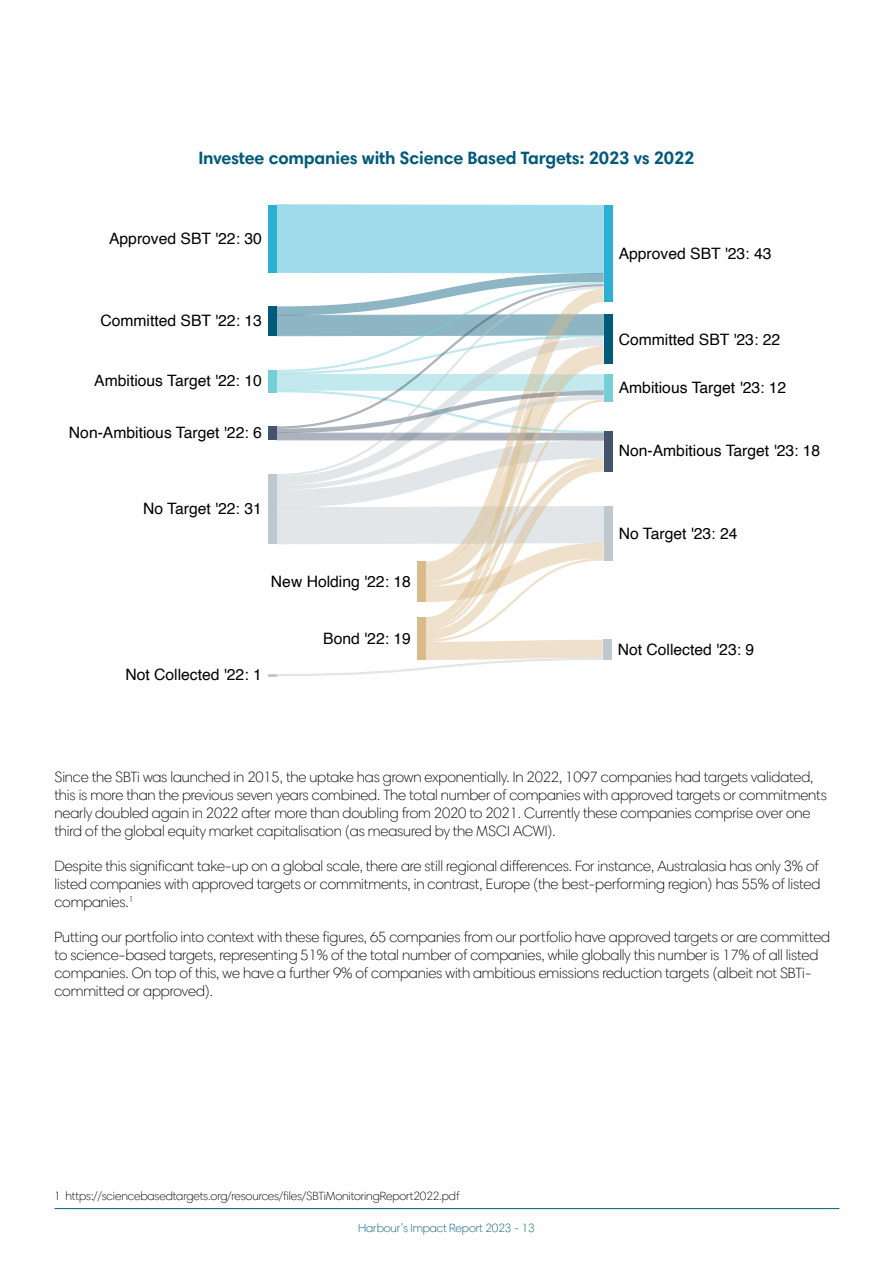
<style>
.page{position:relative;width:893px;height:1263px;background:#fff}
.page>*{position:absolute;margin:0;border:0;box-sizing:border-box;transform-origin:0 0}
.t1{font:700 18px "Harmonia Sans Std";letter-spacing:-.01em;color:#005a7a}
.t2{font:15.75px "Helvetica";color:#000}
.t3{font:300 15px/18px "Harmonia Sans Std";letter-spacing:-.01em;color:#000}
.t4{font:300 12px "Harmonia Sans Std";letter-spacing:-.01em;color:#000}
.t5{font:300 12px "Harmonia Sans Std";letter-spacing:-.01em;color:#005a7a}
</style>
<div class="page">
<hr style="left:54px;top:1208px;width:785px;height:1px;background:#005a7a">
<svg style="left:268px;top:204px;width:345px;height:473px"></svg>
<div style="left:603px;top:640px;width:9px;height:20px;background:#bfc8cc"></div>
<div style="left:417px;top:617px;width:9px;height:43px;background:#d9bb8a"></div>
<div style="left:417px;top:561px;width:9px;height:41px;background:#d9bb8a"></div>
<div style="left:318px;top:627px;width:97px;height:23px;background:#fff;border-radius:4px"></div>
<div style="left:266px;top:570px;width:149px;height:23px;background:#fff;border-radius:4px"></div>
<p class="t1" style="left:198px;top:146px;width:497px">Investee companies with Science Based Targets: 2023 vs 2022</p>
<p class="t2" style="left:109px;top:226px;width:154px">Approved SBT '22: 30</p>
<p class="t2" style="left:100px;top:308px;width:163px">Committed SBT '22: 13</p>
<p class="t2" style="left:619px;top:241px;width:154px">Approved SBT '23: 43</p>
<p class="t2" style="left:619px;top:327px;width:163px">Committed SBT '23: 22</p>
<p class="t2" style="left:94px;top:368px;width:169px">Ambitious Target '22: 10</p>
<p class="t2" style="left:619px;top:376px;width:169px">Ambitious Target '23: 12</p>
<p class="t2" style="left:69px;top:421px;width:194px">Non-Ambitious Target '22: 6</p>
<p class="t2" style="left:143px;top:496px;width:120px">No Target '22: 31</p>
<p class="t2" style="left:271px;top:569px;width:141px">New Holding '22: 18</p>
<p class="t2" style="left:125px;top:662px;width:138px">Not Collected '22: 1</p>
<p class="t2" style="left:323px;top:626px;width:89px">Bond '22: 19</p>
<p class="t2" style="left:619px;top:439px;width:203px">Non-Ambitious Target '23: 18</p>
<p class="t2" style="left:619px;top:521px;width:120px">No Target '23: 24</p>
<p class="t2" style="left:618px;top:637px;width:138px">Not Collected '23: 9</p>
<p class="t3" style="left:54px;top:768px;width:774px">Since the SBTi was launched in 2015, the uptake has grown exponentially. In 2022, 1097 companies had targets validated, this is more than the previous seven years combined. The total number of companies with approved targets or commitments nearly doubled again in 2022 after more than doubling from 2020 to 2021. Currently these companies comprise over one third of the global equity market capitalisation (as measured by the MSCI ACWI).</p>
<p class="t3" style="left:54px;top:857px;width:767px;text-align:justify">Despite this significant take-up on a global scale, there are still regional differences. For instance, Australasia has only 3% of listed companies with approved targets or commitments, in contrast, Europe (the best-performing region) has 55% of listed companies.<sup>1</sup></p>
<p class="t3" style="left:54px;top:928px;width:777px">Putting our portfolio into context with these figures, 65 companies from our portfolio have approved targets or are committed to science-based targets, representing 51% of the total number of companies, while globally this number is 17% of all listed companies. On top of this, we have a further 9% of companies with ambitious emissions reduction targets (albeit not SBTi&shy;committed or approved).</p>
<p class="t4" style="left:54px;top:1188px;width:407px">1 https://sciencebasedtargets.org/resources/files/SBTiMonitoringReport2022.pdf</p>
<p class="t5" style="left:358px;top:1221px;width:178px">Harbour’s Impact Report 2023 - 13</p>
</div>
